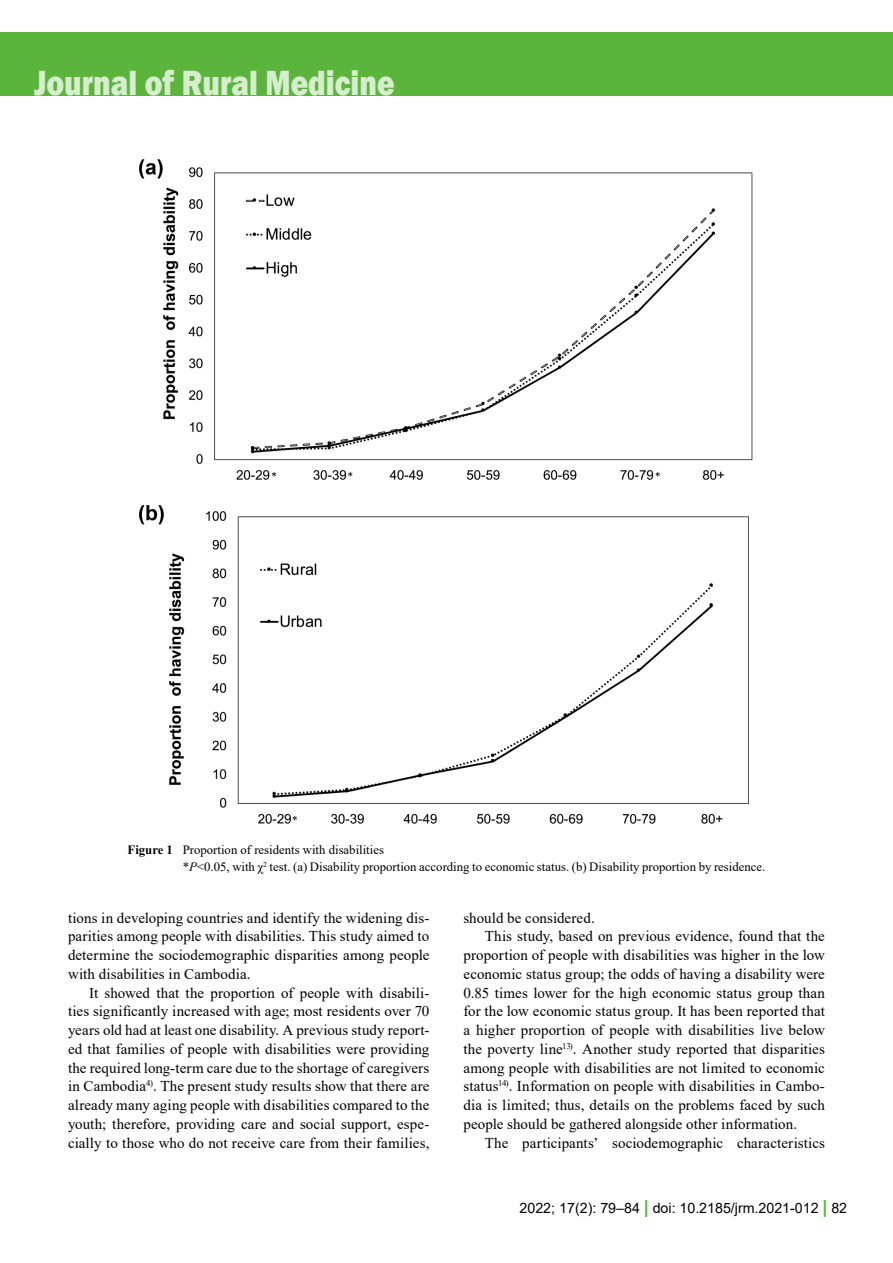
<style>
.page{position:relative;width:893px;height:1263px;background:#fff}
.page>*{position:absolute;margin:0;border:0;box-sizing:border-box;transform-origin:0 0}
.t1{font:800 36px "Franklin Gothic";color:#d6edce;scale:.83 1}
.t2{font:15px/18.8px "Times New Roman";letter-spacing:.005em;color:#000;text-align:justify}
.t3{font:14.25px "Arial";color:#000}
.t4{font:12.75px/17.2px "Times New Roman";color:#000}
.s1{font-weight:700}
.s2{font-style:italic}
.s3{font-weight:700;font-size:18px;color:#5bb53c}
</style>
<div class="page">
<div style="left:0;top:32px;width:893px;height:64px;background:#5bb53c"></div>
<img style="left:139px;top:159px;width:614px;height:665px">
<h1 class="t1" style="left:34px;top:59px;width:436px">Journal of Rural Medicine</h1>
<p class="t4" style="left:183px;top:840px;width:584px;text-indent:-55px"><span class="s1">Figure 1</span> Proportion of residents with disabilities<br>*<span class="s2">P</span>&lt;0.05, with χ<sup>2</sup> test. (a) Disability proportion according to economic status. (b) Disability proportion by residence.</p>
<p class="t2" style="left:68px;top:908px;width:363px">tions in developing countries and identify the widening dis&shy;parities among people with disabilities. This study aimed to determine the sociodemographic disparities among people with disabilities in Cambodia.</p>
<p class="t2" style="left:68px;top:983px;width:363px;text-indent:21px">It showed that the proportion of people with disabili&shy;ties significantly increased with age; most residents over 70 years old had at least one disability. A previous study report&shy;ed that families of people with disabilities were providing the required long-term care due to the shortage of caregivers in Cambodia<sup>4)</sup>. The present study results show that there are already many aging people with disabilities compared to the youth; therefore, providing care and social support, espe&shy;cially to those who do not receive care from their families,</p>
<p class="t2" style="left:463px;top:908px;width:133px">should be considered.</p>
<p class="t2" style="left:485px;top:926px;width:342px">This study, based on previous evidence, found that the</p>
<p class="t2" style="left:463px;top:945px;width:363px">proportion of people with disabilities was higher in the low</p>
<p class="t2" style="left:463px;top:964px;width:363px">economic status group; the odds of having a disability were</p>
<p class="t2" style="left:463px;top:983px;width:363px">0.85 times lower for the high economic status group than</p>
<p class="t2" style="left:463px;top:1001px;width:363px">for the low economic status group. It has been reported that</p>
<p class="t2" style="left:463px;top:1020px;width:363px">a higher proportion of people with disabilities live below</p>
<p class="t2" style="left:463px;top:1039px;width:363px">the poverty line<sup>13)</sup>. Another study reported that disparities</p>
<p class="t2" style="left:463px;top:1058px;width:363px">among people with disabilities are not limited to economic</p>
<p class="t2" style="left:463px;top:1076px;width:363px">status<sup>14)</sup>. Information on people with disabilities in Cambo-</p>
<p class="t2" style="left:463px;top:1095px;width:363px">dia is limited; thus, details on the problems faced by such</p>
<p class="t2" style="left:463px;top:1114px;width:335px">people should be gathered alongside other information.</p>
<p class="t2" style="left:485px;top:1133px;width:342px">The participants’ sociodemographic characteristics</p>
<p class="t3" style="left:519px;top:1198px;width:329px">2022; 17(2): 79–84 <span class="s3">|</span> doi: 10.2185/jrm.2021-012 <span class="s3">|</span> 82</p>
</div>
